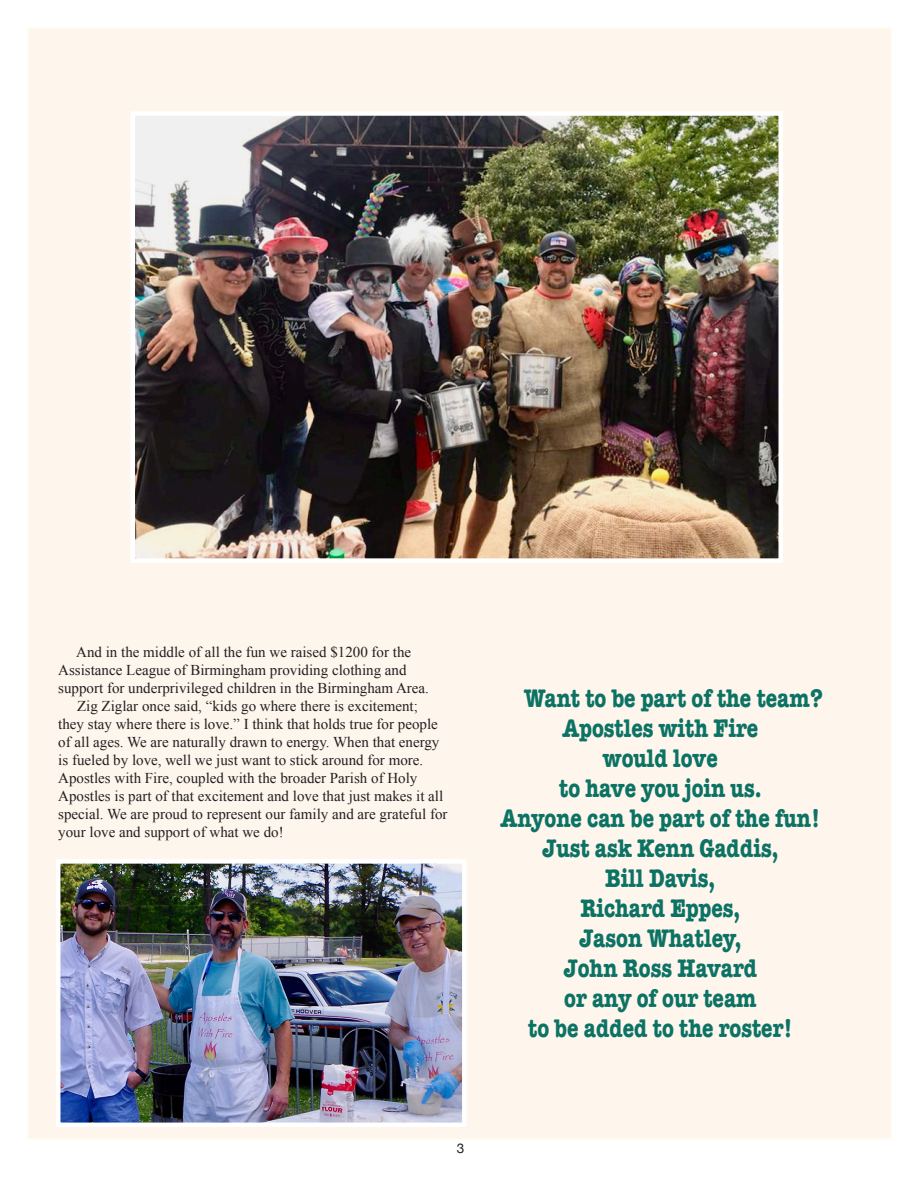
<style>
.page{position:relative;width:918px;height:1188px;background:#fff}
.page>*{position:absolute;margin:0;border:0;box-sizing:border-box;transform-origin:0 0}
.t1{font:700 26.25px/30px "American Typewriter";color:#0c7364;scale:.8 1}
.t2{font:15px/18px "Times New Roman";color:#231f20}
.t3{font:13.5px "Helvetica Neue";color:#231f20}
</style>
<div class="page">
<div style="left:27px;top:27px;width:865px;height:1113px;background:#fef5ed"></div>
<img style="left:135px;top:116px;width:643px;height:442px">
<div style="left:130px;top:111px;width:653px;height:452px;border:4px solid #fff"></div>
<img style="left:61px;top:864px;width:401px;height:258px">
<div style="left:56px;top:859px;width:411px;height:268px;border:4px solid #fff"></div>
<p class="t2" style="left:58px;top:643px;width:372px;text-indent:18px">And in the middle of all the fun we raised $1200 for the<br>Assistance League of Birmingham providing clothing and support for underprivileged children in the Birmingham Area.</p>
<p class="t2" style="left:58px;top:697px;width:391px;text-indent:19px">Zig Ziglar once said, “kids go where there is excitement;<br>they stay where there is love.” I think that holds true for people of all ages. We are naturally drawn to energy. When that energy is fueled by love, well we just want to stick around for more.<br>Apostles with Fire, coupled with the broader Parish of Holy Apostles is part of that excitement and love that just makes it all special. We are proud to represent our family and are grateful for your love and support of what we do!</p>
<p class="t1" style="left:563px;top:682px;width:327px;text-indent:-38px">Want to be part of the team?<br>Apostles with Fire</p>
<p class="t1" style="left:603px;top:742px;width:145px">would love</p>
<p class="t1" style="left:559px;top:772px;width:255px">to have you join us.</p>
<p class="t1" style="left:501px;top:802px;width:401px">Anyone can be part of the fun!</p>
<p class="t1" style="left:542px;top:832px;width:297px">Just ask Kenn Gaddis,</p>
<p class="t1" style="left:605px;top:862px;width:139px">Bill Davis,</p>
<p class="t1" style="left:580px;top:892px;width:202px">Richard Eppes,</p>
<p class="t1" style="left:579px;top:922px;width:205px">Jason Whatley,</p>
<p class="t1" style="left:564px;top:952px;width:243px">John Ross Havard</p>
<p class="t1" style="left:564px;top:982px;width:242px">or any of our team</p>
<p class="t1" style="left:528px;top:1012px;width:332px">to be added to the roster!</p>
<p class="t3" style="left:457px;top:1139px;width:9px">3</p>
</div>
